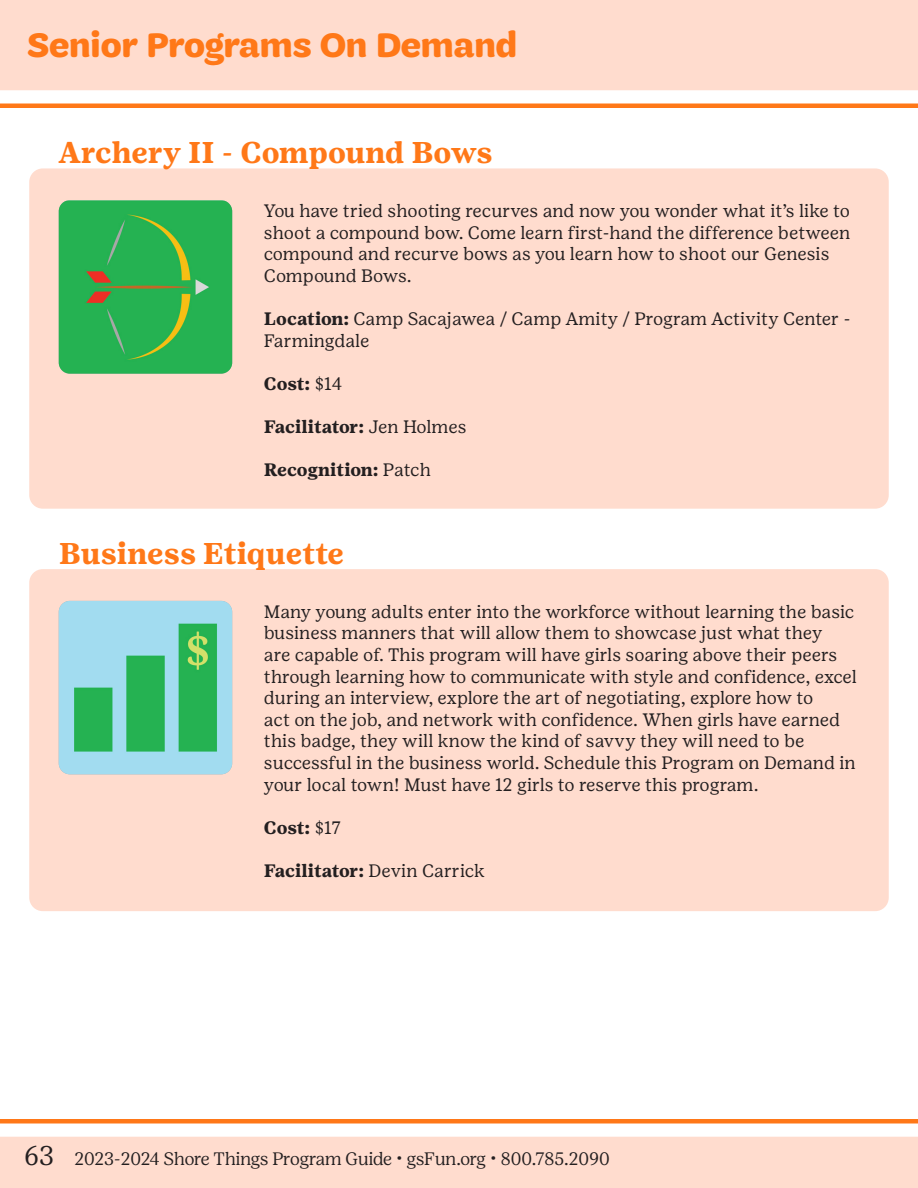
<style>
.page{position:relative;width:918px;height:1188px;background:#fff}
.page>*{position:absolute;margin:0;border:0;box-sizing:border-box;transform-origin:0 0}
.t1{font:700 36px "Trefoil Sans";color:#ff7818}
.t2{font:700 30px "Girl Scout Text";color:#ff7818}
.t3{font:18px/21.6px "Girl Scout Text";color:#231f20}
.t4{font:700 18px "Girl Scout Text";letter-spacing:-.005em;color:#231f20}
.t5{font:300 18px "Girl Scout Display";letter-spacing:-.005em;color:#231f20}
.s1{font-weight:700}
.s2{font-weight:400}
.s3{font-size:27px}
</style>
<div class="page">
<svg style="left:0;top:1119px;width:918px;height:18px"></svg>
<div style="left:0;top:1137px;width:918px;height:51px;background:#ffdcce"></div>
<svg style="left:0;top:90px;width:918px;height:18px"></svg>
<div style="left:0;top:0;width:918px;height:90px;background:#ffdcce"></div>
<div style="left:29px;top:168px;width:860px;height:341px;background:#ffdcce;border-radius:14px"></div>
<img style="left:59px;top:200px;width:173px;height:174px">
<div style="left:29px;top:569px;width:860px;height:342px;background:#ffdcce;border-radius:14px"></div>
<img style="left:59px;top:601px;width:173px;height:173px">
<p class="t1" style="left:27px;top:25px;width:492px">Senior Programs On Demand</p>
<p class="t2" style="left:59px;top:134px;width:436px">Archery II - Compound Bows</p>
<p class="t3" style="left:264px;top:200px;width:588px">You have tried shooting recurves and now you wonder what it’s like to shoot a compound bow. Come learn first-hand the difference between compound and recurve bows as you learn how to shoot our Genesis Compound Bows.</p>
<p class="t3" style="left:264px;top:308px;width:588px"><span class="s1">Location:</span> Camp Sacajawea / Camp Amity / Program Activity Center -<br>Farmingdale</p>
<p class="t4" style="left:264px;top:373px;width:80px">Cost: <span class="s2">$14</span></p>
<p class="t4" style="left:264px;top:416px;width:204px">Facilitator: <span class="s2">Jen Holmes</span></p>
<p class="t4" style="left:264px;top:459px;width:169px">Recognition: <span class="s2">Patch</span></p>
<p class="t2" style="left:59px;top:535px;width:287px">Business Etiquette</p>
<p class="t3" style="left:264px;top:600px;width:595px">Many young adults enter into the workforce without learning the basic business manners that will allow them to showcase just what they<br>are capable of. This program will have girls soaring above their peers through learning how to communicate with style and confidence, excel during an interview, explore the art of negotiating, explore how to<br>act on the job, and network with confidence. When girls have earned this badge, they will know the kind of savvy they will need to be successful in the business world. Schedule this Program on Demand in your local town! Must have 12 girls to reserve this program.</p>
<p class="t4" style="left:264px;top:817px;width:79px">Cost: <span class="s2">$17</span></p>
<p class="t4" style="left:264px;top:860px;width:223px">Facilitator: <span class="s2">Devin Carrick</span></p>
<p class="t5" style="left:24px;top:1148px;width:587px"><span class="s3">63</span> 2023-2024 Shore Things Program Guide • gsFun.org • 800.785.2090</p>
</div>
